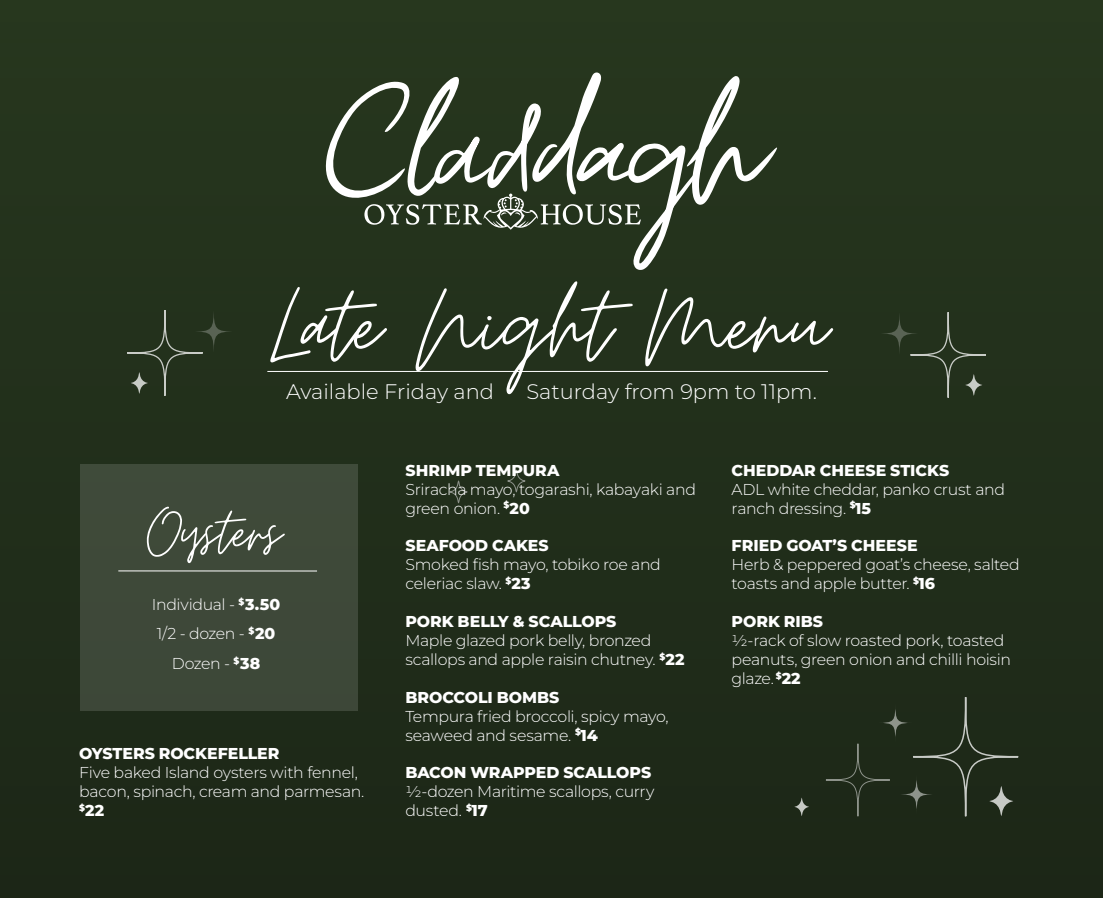
<style>
.page{position:relative;width:1103px;height:898px;background:#fff}
.page>*{position:absolute;margin:0;border:0;box-sizing:border-box;transform-origin:0 0}
.t1{font:114.45px "Moon Time";color:#fff}
.t2{font:70px "Moon Time";color:#fff}
.t3{font:100 21px "Montserrat";color:#fff}
.t4{font:300 15.75px/18.9px "Montserrat";letter-spacing:-.02em;color:#fff}
.t5{font:800 15.75px "Montserrat";letter-spacing:-.005em;color:#fff}
.s1{font-weight:800}
</style>
<div class="page">
<div style="left:0;top:0;width:1102px;height:897px;background:#212f1b"></div>
<svg style="left:325px;top:72px;width:452px;height:198px"></svg>
<div style="left:80px;top:464px;width:278px;height:247px;background:#3e4939"></div>
<hr style="left:118px;top:570px;width:199px;height:1px;background:#fff">
<hr style="left:267px;top:371px;width:561px;height:1px;background:#fff">
<svg style="left:191px;top:306px;width:45px;height:51px"></svg>
<svg style="left:131px;top:372px;width:17px;height:22px"></svg>
<div style="left:127px;top:310px;width:76px;height:85px;border:1px solid #fff;border-radius:50%"></div>
<svg style="left:877px;top:701px;width:36px;height:42px"></svg>
<svg style="left:989px;top:786px;width:24px;height:30px"></svg>
<div style="left:913px;top:697px;width:105px;height:119px;border:2px solid #fff;border-radius:50%"></div>
<svg style="left:897px;top:772px;width:38px;height:44px"></svg>
<svg style="left:794px;top:798px;width:15px;height:18px"></svg>
<div style="left:826px;top:743px;width:64px;height:73px;border:1px solid #fff;border-radius:50%"></div>
<svg style="left:877px;top:308px;width:44px;height:51px"></svg>
<svg style="left:965px;top:374px;width:17px;height:22px"></svg>
<div style="left:910px;top:312px;width:76px;height:85px;border:1px solid #fff;border-radius:50%"></div>
<h1 class="t1" style="left:270px;top:273px;width:558px">Late Night Menu</h1>
<h3 class="t3" style="left:286px;top:377px;width:209px">Available Friday and</h3>
<h3 class="t3" style="left:526px;top:377px;width:292px">Saturday from 9pm to 11pm.</h3>
<h2 class="t2" style="left:147px;top:500px;width:136px">Oysters</h2>
<p class="t4" style="left:152px;top:589px;width:130px;line-height:29.4px;text-align:center">Individual - <sup>$</sup><span class="s1">3.50<br></span>1/2 - dozen - <sup>$</sup><span class="s1">20<br></span>Dozen - <sup>$</sup><span class="s1">38</span></p>
<p class="t5" style="left:79px;top:743px;width:202px">OYSTERS ROCKEFELLER</p>
<p class="t4" style="left:79px;top:762px;width:286px">Five baked Island oysters with fennel, bacon, spinach, cream and parmesan. <sup>$</sup><span class="s1">22</span></p>
<p class="t5" style="left:405px;top:459px;width:156px">SHRIMP TEMPURA</p>
<p class="t4" style="left:405px;top:479px;width:292px">Sriracha mayo, togarashi, kabayaki and green onion. <sup>$</sup><span class="s1">20</span></p>
<p class="t5" style="left:405px;top:535px;width:145px">SEAFOOD CAKES</p>
<p class="t4" style="left:405px;top:554px;width:257px">Smoked fish mayo, tobiko roe and celeriac slaw. <sup>$</sup><span class="s1">23</span></p>
<p class="t5" style="left:405px;top:610px;width:212px">PORK BELLY &amp; SCALLOPS</p>
<p class="t4" style="left:405px;top:630px;width:280px">Maple glazed pork belly, bronzed scallops and apple raisin chutney. <sup>$</sup><span class="s1">22</span></p>
<p class="t5" style="left:405px;top:686px;width:155px">BROCCOLI BOMBS</p>
<p class="t4" style="left:405px;top:705px;width:265px">Tempura fried broccoli, spicy mayo, seaweed and sesame. <sup>$</sup><span class="s1">14</span></p>
<p class="t5" style="left:405px;top:762px;width:247px">BACON WRAPPED SCALLOPS</p>
<p class="t4" style="left:405px;top:781px;width:250px">½-dozen Maritime scallops, curry dusted. <sup>$</sup><span class="s1">17</span></p>
<p class="t5" style="left:731px;top:459px;width:219px">CHEDDAR CHEESE STICKS</p>
<p class="t4" style="left:731px;top:479px;width:275px">ADL white cheddar, panko crust and ranch dressing. <sup>$</sup><span class="s1">15</span></p>
<p class="t5" style="left:731px;top:535px;width:187px">FRIED GOAT’S CHEESE</p>
<p class="t4" style="left:731px;top:554px;width:290px">Herb &amp; peppered goat’s cheese, salted toasts and apple butter. <sup>$</sup><span class="s1">16</span></p>
<p class="t5" style="left:731px;top:610px;width:93px">PORK RIBS</p>
<p class="t4" style="left:731px;top:630px;width:281px">½-rack of slow roasted pork, toasted peanuts, green onion and chilli hoisin glaze. <sup>$</sup><span class="s1">22</span></p>
</div>
